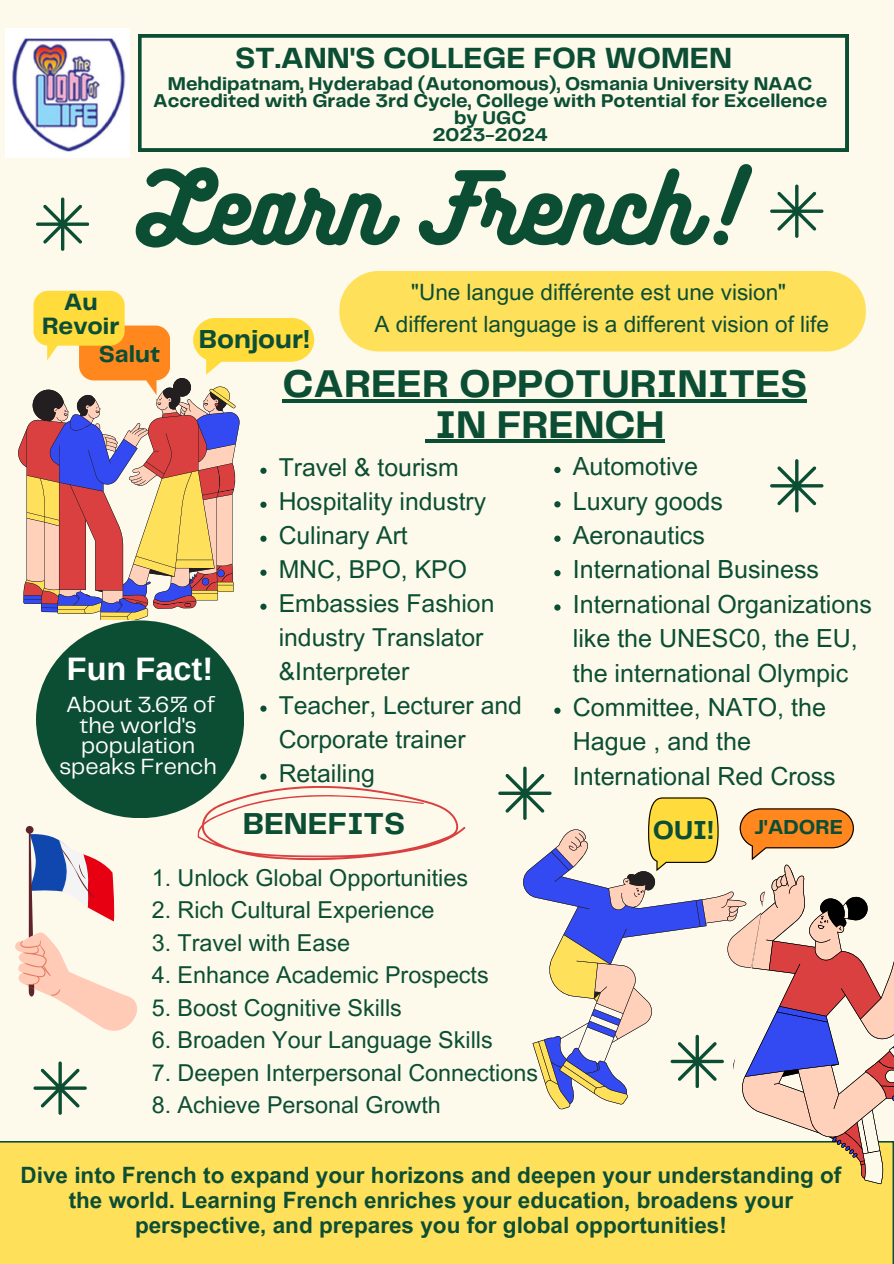
<style>
.page{position:relative;width:894px;height:1264px;background:#fff}
.page>*{position:absolute;margin:0;border:0;box-sizing:border-box;transform-origin:0 0}
.t1{font:88.35px "Bukhari Script";color:#0c4e34}
.t2{font:700 40.2px/40.3px "Telegraf";color:#0c4e34;text-align:center}
.t3{font:700 32.55px "Arimo";color:#fff}
.t4{font:700 31.5px "Telegraf";color:#0c4e34}
.t5{font:700 30.3px "Telegraf";color:#0c4e34}
.t6{font:700 27px "Telegraf";color:#0c4e34}
.t7{font:25.05px/34.3px "Arial MT Pro";color:#0c4e34}
.t8{font:24.75px/33.9px "Arial MT Pro";color:#0c4e34}
.t9{font:700 24.6px/24.6px "Telegraf";color:#0c4e34;text-align:center}
.t10{font:700 24px "Telegraf";color:#0c4e34}
.t11{font:23.25px "Arial MT Pro";color:#0c4e34}
.t12{font:22.8px/20.9px "Telegraf";color:#fff;text-align:center}
.t13{font:700 22.5px/24.8px "Arial MT Pro";color:#0c4e34;text-align:center}
.t14{font:22.5px "Arial MT Pro";color:#0c4e34}
.t15{font:700 21px "Telegraf";color:#0c4e34}
.t16{font:700 19.2px/17px "Telegraf";color:#0c4e34;text-align:center}
</style>
<div class="page">
<div style="left:0;top:0;width:893px;height:1263px;background:#fdfaec"></div>
<svg style="left:43px;top:612px;width:106px;height:8px"></svg>
<svg style="left:138px;top:34px;width:710px;height:117px"></svg>
<div style="left:339px;top:271px;width:526px;height:80px;background:#ffe05a;border-radius:39px"></div>
<svg style="left:770px;top:184px;width:52px;height:53px"></svg>
<svg style="left:770px;top:459px;width:52px;height:53px"></svg>
<svg style="left:36px;top:197px;width:53px;height:53px"></svg>
<div style="left:0;top:1141px;width:892px;height:122px;background:#ffe05a"></div>
<svg style="left:718px;top:848px;width:175px;height:357px"></svg>
<svg style="left:523px;top:820px;width:246px;height:290px"></svg>
<svg style="left:648px;top:797px;width:70px;height:66px"></svg>
<svg style="left:739px;top:808px;width:114px;height:40px"></svg>
<img style="left:6px;top:28px;width:123px;height:130px">
<svg style="left:18px;top:291px;width:296px;height:321px"></svg>
<svg style="left:260px;top:705px;width:6px;height:6px"></svg>
<svg style="left:196px;top:773px;width:270px;height:88px"></svg>
<div style="left:36px;top:620px;width:208px;height:198px;background:#0c4e34;border-radius:50%"></div>
<svg style="left:15px;top:826px;width:122px;height:205px"></svg>
<hr style="left:282px;top:399px;width:525px;height:3px;background:#0c4e34">
<svg style="left:425px;top:440px;width:10px;height:3px"></svg>
<hr style="left:435px;top:440px;width:229px;height:3px;background:#0c4e34">
<svg style="left:554px;top:467px;width:6px;height:6px"></svg>
<svg style="left:554px;top:501px;width:6px;height:6px"></svg>
<svg style="left:554px;top:535px;width:6px;height:7px"></svg>
<svg style="left:554px;top:570px;width:6px;height:6px"></svg>
<svg style="left:554px;top:604px;width:6px;height:6px"></svg>
<svg style="left:554px;top:707px;width:6px;height:6px"></svg>
<svg style="left:33px;top:1061px;width:53px;height:53px"></svg>
<svg style="left:498px;top:766px;width:53px;height:53px"></svg>
<svg style="left:670px;top:873px;width:99px;height:265px"></svg>
<p class="t5" style="left:235px;top:45px;width:498px">ST.ANN'S COLLEGE FOR WOMEN</p>
<h6 class="t16" style="left:153px;top:76px;width:675px">Mehdipatnam, Hyderabad (Autonomous), Osmania University NAAC<br>Accredited with Grade 3rd Cycle, College with Potential for Excellence by UGC</h6>
<p class="t16" style="left:432px;top:127px;width:117px">2023-2024</p>
<p class="t1" style="left:137px;top:151px;width:606px">Learn French!</p>
<p class="t14" style="left:411px;top:284px;width:376px">"Une langue différente est une vision"</p>
<p class="t14" style="left:374px;top:315px;width:455px">A different language is a different vision of life</p>
<h6 class="t9" style="left:42px;top:291px;width:79px">Au<br>Revoir</h6>
<p class="t10" style="left:99px;top:344px;width:63px">Salut</p>
<h2 class="t6" style="left:199px;top:327px;width:113px">Bonjour!</h2>
<p class="t3" style="left:67px;top:650px;width:148px">Fun Fact!</p>
<p class="t12" style="left:59px;top:695px;width:159px">About 3.6% of the world's population speaks French</p>
<p class="t2" style="left:282px;top:366px;width:526px">CAREER OPPOTURINITES<br>IN FRENCH</p>
<p class="t8" style="left:278px;top:453px;width:181px">Travel &amp; tourism</p>
<p class="t8" style="left:278px;top:487px;width:209px">Hospitality industry</p>
<h3 class="t8" style="left:278px;top:521px;width:131px">Culinary Art</h3>
<h1 class="t8" style="left:278px;top:555px;width:190px">MNC, BPO, KPO</h1>
<p class="t8" style="left:278px;top:589px;width:217px">Embassies Fashion industry Translator &amp;Interpreter</p>
<p class="t8" style="left:278px;top:691px;width:245px">Teacher, Lecturer and<br>Corporate trainer</p>
<p class="t8" style="left:278px;top:759px;width:98px">Retailing</p>
<p class="t4" style="left:243px;top:810px;width:164px">BENEFITS</p>
<h4 class="t7" style="left:572px;top:452px;width:127px">Automotive</h4>
<p class="t7" style="left:572px;top:486px;width:152px">Luxury goods</p>
<p class="t7" style="left:572px;top:521px;width:134px">Aeronautics</p>
<h3 class="t7" style="left:572px;top:555px;width:247px">International Business</h3>
<h5 class="t7" style="left:572px;top:590px;width:300px">International Organizations like the UNESC0, the EU, the international Olympic</h5>
<p class="t7" style="left:572px;top:693px;width:264px">Committee, NATO, the<br>Hague , and the<br>International Red Cross</p>
<p class="t6" style="left:652px;top:818px;width:63px">OUI!</p>
<p class="t15" style="left:754px;top:817px;width:90px">J'ADORE</p>
<p class="t11" style="left:152px;top:868px;width:318px">1. Unlock Global Opportunities</p>
<p class="t11" style="left:152px;top:901px;width:284px">2. Rich Cultural Experience</p>
<p class="t11" style="left:152px;top:933px;width:200px">3. Travel with Ease</p>
<p class="t11" style="left:152px;top:966px;width:338px">4. Enhance Academic Prospects</p>
<p class="t11" style="left:152px;top:998px;width:252px">5. Boost Cognitive Skills</p>
<p class="t11" style="left:152px;top:1031px;width:342px">6. Broaden Your Language Skills</p>
<p class="t11" style="left:152px;top:1063px;width:388px">7. Deepen Interpersonal Connections</p>
<p class="t11" style="left:152px;top:1096px;width:290px">8. Achieve Personal Growth</p>
<p class="t13" style="left:21px;top:1165px;width:822px">Dive into French to expand your horizons and deepen your understanding of the world. Learning French enriches your education, broadens your perspective, and prepares you for global opportunities!</p>
</div>
